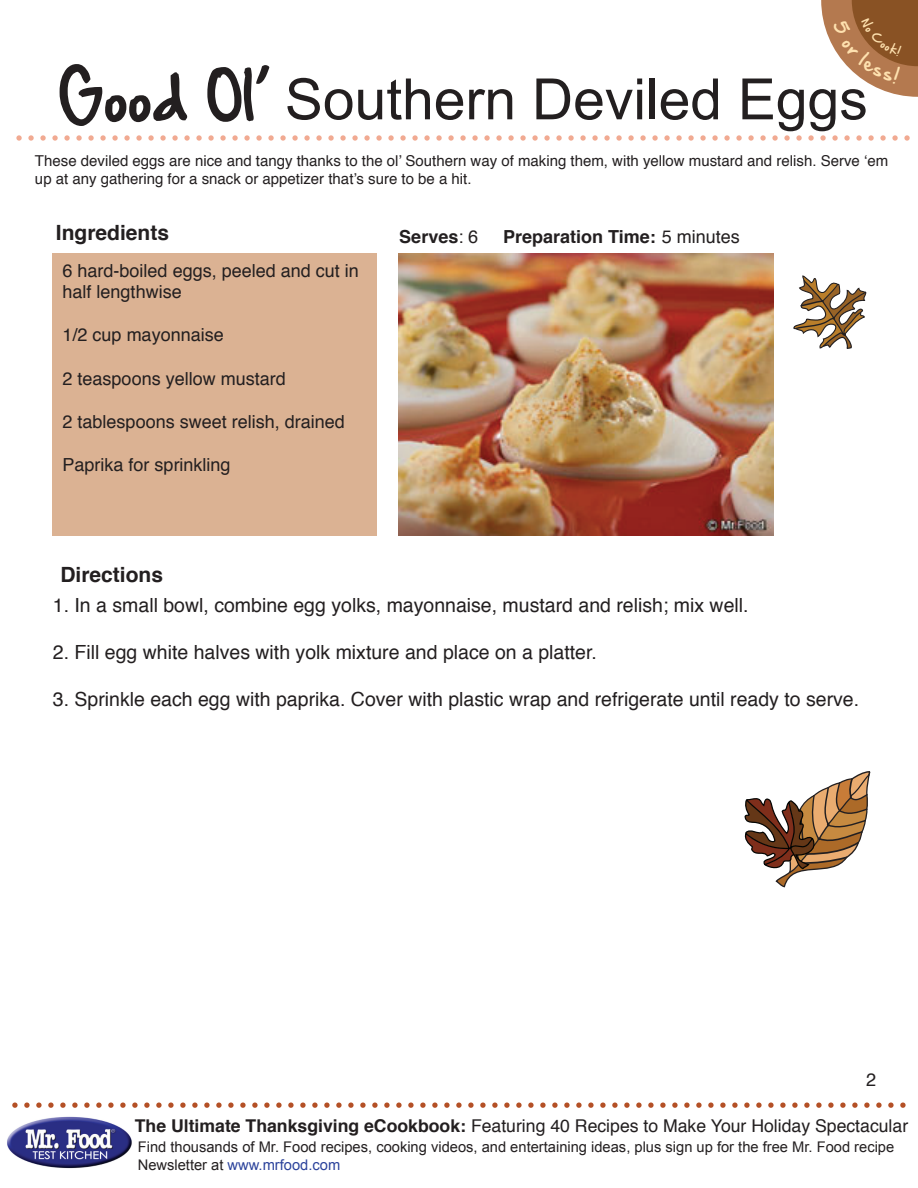
<style>
.page{position:relative;width:918px;height:1188px;background:#fff}
.page>*{position:absolute;margin:0;border:0;box-sizing:border-box;transform-origin:0 0}
.t1{font:57px "Arial";color:#231f20}
.t2{font:700 21px "Helvetica";color:#231f20}
.t3{font:19.5px "Helvetica";color:#231f20}
.t4{font:18px/21.6px "Helvetica";color:#231f20}
.t5{font:700 18px "Helvetica";color:#231f20}
.t6{font:17.7px "Helvetica";color:#231f20}
.t7{font:15px/18px "Helvetica";color:#231f20}
.t8{font:14.7px/17.7px "Arial";color:#231f20}
.s1{font-family:"Hand Of Sean"}
.s2{font-weight:400}
.s3{font-weight:700}
.s4{color:#2b429b}
</style>
<div class="page">
<div style="left:52px;top:253px;width:325px;height:283px;background:#dbb293"></div>
<img style="left:399px;top:254px;width:375px;height:282px">
<svg style="left:16px;top:135px;width:894px;height:6px"></svg>
<svg style="left:12px;top:1102px;width:894px;height:6px"></svg>
<img style="left:7px;top:1116px;width:125px;height:53px">
<svg style="left:744px;top:771px;width:127px;height:117px"></svg>
<svg style="left:793px;top:275px;width:74px;height:74px"></svg>
<svg style="left:821px;top:0;width:97px;height:97px"></svg>
<h1 class="t1" style="left:58px;top:62px;width:811px"><span class="s1">Good Ol’</span> Southern Deviled Eggs</h1>
<p class="t7" style="left:35px;top:152px;width:855px">These deviled eggs are nice and tangy thanks to the ol’ Southern way of making them, with yellow mustard and relish. Serve ‘em up at any gathering for a snack or appetizer that’s sure to be a hit.</p>
<p class="t2" style="left:56px;top:216px;width:115px">Ingredients</p>
<p class="t4" style="left:63px;top:260px;width:298px">6 hard-boiled eggs, peeled and cut in half lengthwise</p>
<p class="t4" style="left:63px;top:325px;width:163px">1/2 cup mayonnaise</p>
<p class="t4" style="left:63px;top:368px;width:225px">2 teaspoons yellow mustard</p>
<p class="t4" style="left:63px;top:411px;width:284px">2 tablespoons sweet relish, drained</p>
<p class="t4" style="left:63px;top:454px;width:170px">Paprika for sprinkling</p>
<p class="t2" style="left:60px;top:558px;width:104px">Directions</p>
<p class="t5" style="left:399px;top:222px;width:80px">Serves<span class="s2">: 6</span></p>
<p class="t5" style="left:503px;top:222px;width:238px">Preparation Time: <span class="s2">5 minutes</span></p>
<p class="t3" style="left:53px;top:590px;width:697px">1. In a small bowl, combine egg yolks, mayonnaise, mustard and relish; mix well.</p>
<p class="t3" style="left:53px;top:637px;width:546px">2. Fill egg white halves with yolk mixture and place on a platter.</p>
<p class="t3" style="left:53px;top:684px;width:808px">3. Sprinkle each egg with paprika. Cover with plastic wrap and refrigerate until ready to serve.</p>
<p class="t4" style="left:866px;top:1069px;width:12px">2</p>
<p class="t6" style="left:135px;top:1112px;width:775px"><span class="s3">The Ultimate Thanksgiving eCookbook:</span> Featuring 40 Recipes to Make Your Holiday Spectacular</p>
<p class="t8" style="left:138px;top:1138px;width:758px">Find thousands of Mr. Food recipes, cooking videos, and entertaining ideas, plus sign up for the free Mr. Food recipe<br>Newsletter at <span class="s4">www.mrfood.com</span></p>
</div>
